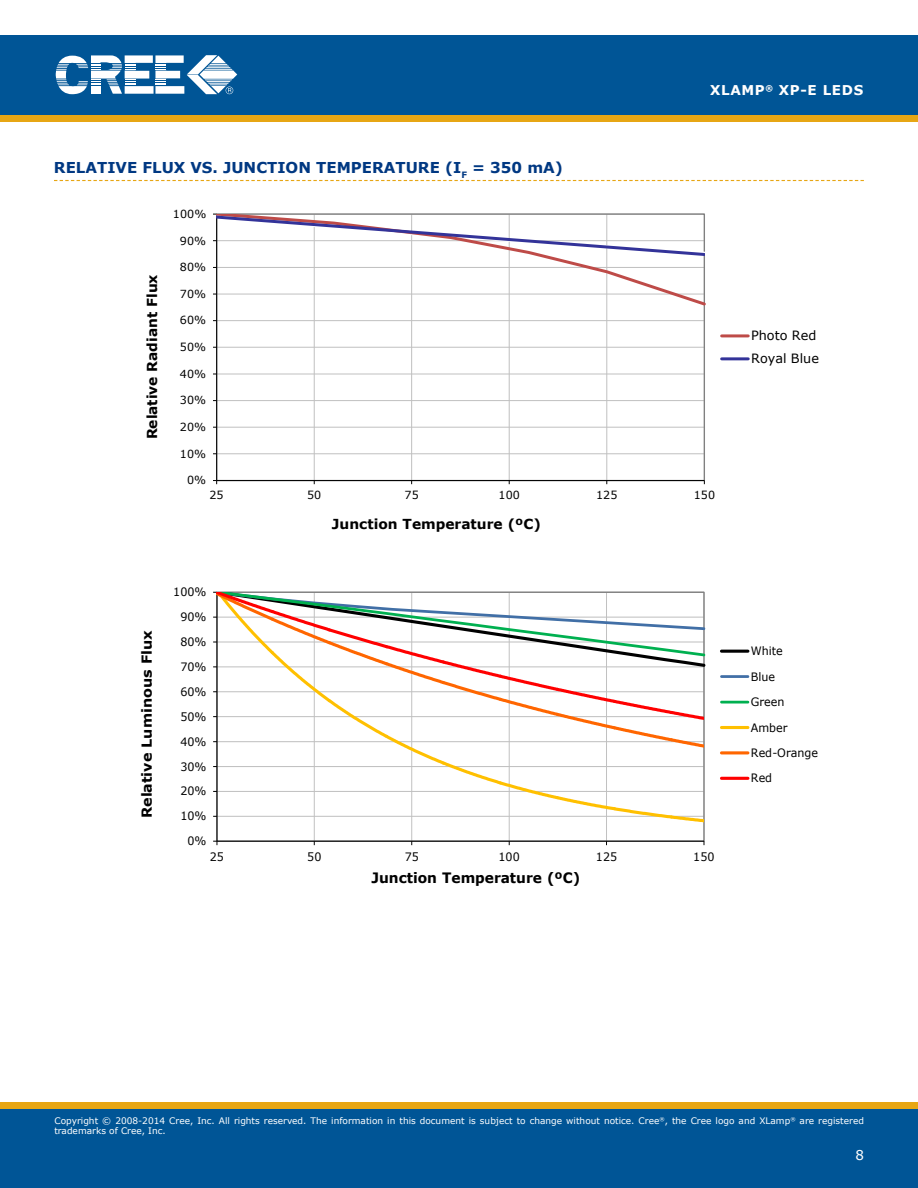
<style>
.page{position:relative;width:918px;height:1188px;background:#fff}
.page>*{position:absolute;margin:0;border:0;box-sizing:border-box;transform-origin:0 0}
.t1{font:700 15px "Verdana";color:#003882}
.t2{font:700 14.4px "Verdana";color:#000;scale:.96 1}
.t3{font:700 13.8px "Verdana";color:#000}
.t4{font:700 13.8px "Verdana";color:#000;scale:1.04 1}
.t5{font:700 13.5px "Verdana";letter-spacing:.05em;color:#fff}
.t6{font:13.5px "Verdana";color:#fff}
.t7{font:12.75px/23px "Verdana";color:#000}
.t8{font:11.55px "Verdana";letter-spacing:.005em;color:#000;scale:.96 1}
.t9{font:11.1px "Verdana";letter-spacing:.005em;color:#000}
.t10{font:9px/10.8px "Verdana";color:#fff}
</style>
<div class="page">
<div style="left:0;top:115px;width:918px;height:7px;background:#e7a614"></div>
<div style="left:0;top:35px;width:918px;height:80px;background:#005596"></div>
<svg style="left:56px;top:55px;width:181px;height:39px"></svg>
<div style="left:0;top:1108px;width:918px;height:80px;background:#005596"></div>
<div style="left:0;top:1102px;width:918px;height:6px;background:#e7a614"></div>
<svg style="left:54px;top:180px;width:810px;height:1px"></svg>
<hr style="left:217px;top:454px;width:487px;height:1px;background:#c0c0c0">
<hr style="left:217px;top:427px;width:487px;height:1px;background:#c0c0c0">
<hr style="left:217px;top:400px;width:487px;height:1px;background:#c0c0c0">
<hr style="left:217px;top:374px;width:487px;height:1px;background:#c0c0c0">
<hr style="left:217px;top:347px;width:487px;height:1px;background:#c0c0c0">
<hr style="left:217px;top:320px;width:487px;height:1px;background:#c0c0c0">
<hr style="left:314px;top:214px;width:1px;height:267px;background:#c0c0c0">
<hr style="left:411px;top:214px;width:1px;height:267px;background:#c0c0c0">
<hr style="left:509px;top:214px;width:1px;height:267px;background:#c0c0c0">
<hr style="left:607px;top:214px;width:1px;height:267px;background:#c0c0c0">
<hr style="left:216px;top:214px;width:1px;height:267px;background:#000">
<hr style="left:217px;top:480px;width:487px;height:1px;background:#000">
<svg style="left:217px;top:258px;width:489px;height:50px"></svg>
<svg style="left:213px;top:214px;width:492px;height:44px"></svg>
<hr style="left:722px;top:334px;width:26px;height:3px;background:#be4b48">
<hr style="left:722px;top:357px;width:26px;height:3px;background:#339">
<hr style="left:314px;top:592px;width:1px;height:249px;background:#c0c0c0">
<hr style="left:411px;top:592px;width:1px;height:249px;background:#c0c0c0">
<hr style="left:509px;top:592px;width:1px;height:249px;background:#c0c0c0">
<hr style="left:606px;top:592px;width:1px;height:249px;background:#c0c0c0">
<hr style="left:217px;top:592px;width:1px;height:249px;background:#000">
<hr style="left:217px;top:841px;width:487px;height:1px;background:#000">
<svg style="left:213px;top:592px;width:492px;height:232px"></svg>
<hr style="left:721px;top:650px;width:27px;height:3px;background:#000">
<hr style="left:721px;top:675px;width:27px;height:3px;background:#416fa6">
<hr style="left:721px;top:701px;width:27px;height:2px;background:#00b050">
<hr style="left:721px;top:726px;width:27px;height:3px;background:#ffc000">
<hr style="left:721px;top:751px;width:27px;height:3px;background:#f60">
<hr style="left:721px;top:777px;width:27px;height:3px;background:#f00">
<h1 class="t1" style="left:54px;top:157px;width:511px">RELATIVE FLUX VS. JUNCTION TEMPERATURE (I <sub>F</sub> = 350 MA)</h1>
<p class="t9" style="left:173px;top:206px;width:35px">100%</p>
<p class="t9" style="left:180px;top:233px;width:28px">90%</p>
<h3 class="t3" style="left:142px;top:439px;width:167px;rotate:-90deg">Relative Radiant Flux</h3>
<p class="t9" style="left:180px;top:260px;width:28px">80%</p>
<p class="t9" style="left:180px;top:286px;width:28px">70%</p>
<p class="t9" style="left:180px;top:313px;width:28px">60%</p>
<p class="t9" style="left:180px;top:339px;width:28px">50%</p>
<p class="t9" style="left:180px;top:366px;width:28px">40%</p>
<p class="t9" style="left:180px;top:393px;width:28px">30%</p>
<p class="t9" style="left:180px;top:419px;width:28px">20%</p>
<p class="t9" style="left:180px;top:446px;width:28px">10%</p>
<p class="t9" style="left:187px;top:473px;width:21px">0%</p>
<h3 class="t5" style="left:710px;top:81px;width:155px">XLAMP<sup>®</sup> XP-E LEDS</h3>
<h3 class="t7" style="left:751px;top:324px;width:69px">Photo Red<br>Royal Blue</h3>
<p class="t9" style="left:209px;top:487px;width:16px">25</p>
<p class="t9" style="left:307px;top:487px;width:16px">50</p>
<p class="t9" style="left:405px;top:487px;width:16px">75</p>
<p class="t9" style="left:499px;top:487px;width:23px">100</p>
<p class="t9" style="left:596px;top:487px;width:23px">125</p>
<p class="t9" style="left:694px;top:487px;width:23px">150</p>
<h3 class="t4" style="left:137px;top:818px;width:182px;rotate:-90deg">Relative Luminous Flux</h3>
<p class="t8" style="left:173px;top:584px;width:36px">100%</p>
<p class="t8" style="left:180px;top:609px;width:29px">90%</p>
<p class="t8" style="left:180px;top:634px;width:29px">80%</p>
<p class="t8" style="left:180px;top:659px;width:29px">70%</p>
<p class="t8" style="left:180px;top:684px;width:29px">60%</p>
<p class="t8" style="left:180px;top:709px;width:29px">50%</p>
<p class="t8" style="left:180px;top:733px;width:29px">40%</p>
<p class="t8" style="left:180px;top:758px;width:29px">30%</p>
<p class="t8" style="left:180px;top:783px;width:29px">20%</p>
<p class="t8" style="left:180px;top:808px;width:29px">10%</p>
<p class="t8" style="left:187px;top:833px;width:21px">0%</p>
<h3 class="t3" style="left:332px;top:515px;width:211px">Junction Temperature (ºC)</h3>
<p class="t8" style="left:210px;top:848px;width:16px">25</p>
<p class="t8" style="left:307px;top:848px;width:16px">50</p>
<p class="t8" style="left:405px;top:848px;width:16px">75</p>
<p class="t8" style="left:498px;top:848px;width:24px">100</p>
<p class="t8" style="left:596px;top:848px;width:24px">125</p>
<p class="t8" style="left:693px;top:848px;width:24px">150</p>
<h2 class="t2" style="left:372px;top:868px;width:219px">Junction Temperature (ºC)</h2>
<p class="t8" style="left:751px;top:643px;width:35px">White</p>
<p class="t8" style="left:751px;top:668px;width:27px">Blue</p>
<p class="t8" style="left:751px;top:694px;width:37px">Green</p>
<p class="t8" style="left:751px;top:719px;width:40px">Amber</p>
<p class="t8" style="left:751px;top:745px;width:72px">Red-Orange</p>
<p class="t8" style="left:751px;top:770px;width:24px">Red</p>
<p class="t10" style="left:54px;top:1115px;width:811px">Copyright © 2008-2014 Cree, Inc. All rights reserved. The information in this document is subject to change without notice. Cree<sup>®</sup>, the Cree logo and XLamp<sup>®</sup> are registered trademarks of Cree, Inc.</p>
<h3 class="t6" style="left:855px;top:1146px;width:10px">8</h3>
</div>
